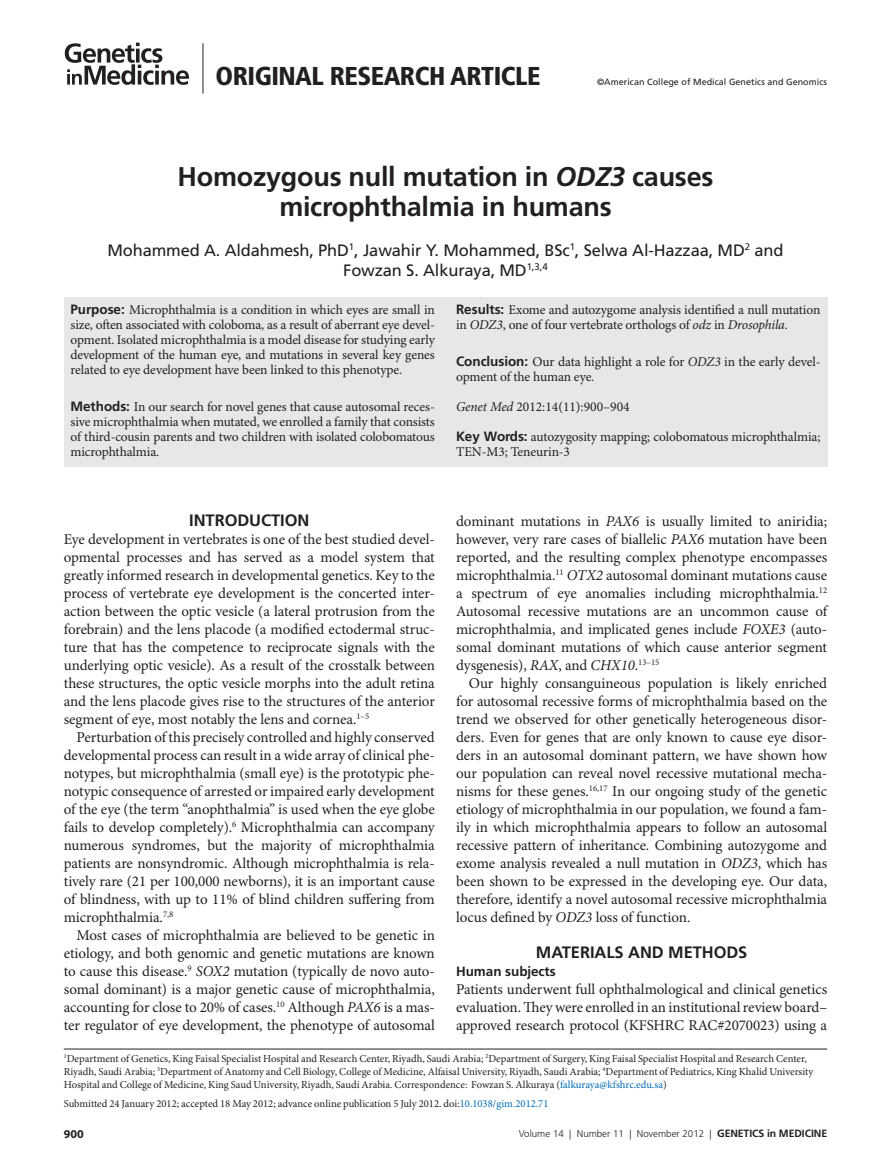
<style>
.page{position:relative;width:891px;height:1175px;background:#fff}
.page>*{position:absolute;margin:0;border:0;box-sizing:border-box;transform-origin:0 0}
.t1{font:700 27px/30px "Frutiger LT Pro";letter-spacing:-.01em;color:#231f20;text-align:center}
.t2{font:900 condensed 25.8px "Frutiger LT Pro";letter-spacing:-.02em;color:#231f20}
.t3{font:16.5px/19.8px "Frutiger LT Pro";letter-spacing:-.01em;color:#231f20;text-align:center}
.t4{font:700 16.5px "Frutiger LT Pro";letter-spacing:-.005em;color:#231f20}
.t5{font:15px/18px "Minion Pro";letter-spacing:-.01em;color:#231f20;text-align:justify}
.t6{font:13.5px/15px "Minion Pro";letter-spacing:-.01em;color:#231f20}
.t7{font:700 13.5px "Frutiger LT Pro";letter-spacing:-.005em;color:#231f20}
.t8{font:700 12px "Myriad Pro";color:#231f20}
.t9{font:10.65px/12.9px "Minion Pro";color:#231f20}
.t10{font:300 9.75px "Frutiger LT Pro";color:#231f20}
.t11{font:9px "Frutiger LT Pro";letter-spacing:.005em;color:#231f20}
.s1{font-style:italic}
.s2{font-family:"Frutiger LT Pro";font-weight:700}
.s3{color:#006cb3}
.s4{font-weight:700;font-size:10.5px}
</style>
<div class="page">
<hr style="left:203px;top:43px;width:1px;height:51px;background:#231f20">
<svg style="left:65px;top:43px;width:124px;height:42px"></svg>
<div style="left:64px;top:297px;width:763px;height:170px;background:#e6e7e9"></div>
<hr style="left:64px;top:1048px;width:763px;height:1px;background:#231f20">
<h2 class="t2" style="left:216px;top:60px;width:326px">ORIGINAL RESEARCH ARTICLE</h2>
<p class="t11" style="left:597px;top:76px;width:231px">©American College of Medical Genetics and Genomics</p>
<h1 class="t1" style="left:178px;top:162px;width:537px">Homozygous null mutation in <span class="s1">ODZ3</span> causes microphthalmia in humans</h1>
<p class="t3" style="left:108px;top:240px;width:677px">Mohammed A. Aldahmesh, PhD<sup>1</sup>, Jawahir Y. Mohammed, BSc<sup>1</sup>, Selwa Al-Hazzaa, MD<sup>2</sup> and<br>Fowzan S. Alkuraya, MD<sup>1,3,4</sup></p>
<p class="t6" style="left:71px;top:303px;width:366px;text-align:justify"><span class="s2">Purpose:</span> Microphthalmia is a condition in which eyes are small in size, often associated with coloboma, as a result of aberrant eye devel&shy;opment. Isolated microphthalmia is a model disease for studying early development of the human eye, and mutations in several key genes related to eye development have been linked to this phenotype.</p>
<p class="t6" style="left:71px;top:400px;width:366px;text-align:justify"><span class="s2">M ethods:</span> In our search for novel genes that cause autosomal reces&shy;sive microphthalmia when mutated, we enrolled a family that consists of third-cousin parents and two children with isolated colobomatous microphthalmia.</p>
<p class="t6" style="left:456px;top:303px;width:366px"><span class="s2">Results:</span> Exome and autozygome analysis identified a null mutation in <span class="s1">ODZ3</span>, one of four vertebrate orthologs of <span class="s1">odz</span> in <span class="s1">Drosophila</span>.</p>
<p class="t6" style="left:456px;top:354px;width:366px"><span class="s2">Conclusion:</span> Our data highlight a role for <span class="s1">ODZ3</span> in the early devel&shy;opment of the human eye.</p>
<p class="t6" style="left:456px;top:399px;width:175px"><span class="s1">Genet Med</span> 2012:14(11):900–904</p>
<p class="t6" style="left:456px;top:429px;width:366px"><span class="s2">Key Words:</span> autozygosity mapping; colobomatous microphthalmia;<br>TEN-M3; Teneurin-3</p>
<p class="t4" style="left:189px;top:510px;width:119px">INTRODUCTION</p>
<p class="t5" style="left:64px;top:530px;width:373px">Eye development in vertebrates is one of the best studied devel&shy;opmental processes and has served as a model system that greatly informed research in developmental genetics. Key to the process of vertebrate eye development is the concerted inter&shy;action between the optic vesicle (a lateral protrusion from the forebrain) and the lens placode (a modified ectodermal struc&shy;ture that has the competence to reciprocate signals with the underlying optic vesicle). As a result of the crosstalk between these structures, the optic vesicle morphs into the adult retina and the lens placode gives rise to the structures of the anterior segment of eye, most notably the lens and cornea.<sup>1–5</sup></p>
<p class="t5" style="left:64px;top:728px;width:373px;text-indent:13px">Perturbation of this precisely controlled and highly conserved developmental process can result in a wide array of clinical phe&shy;notypes, but microphthalmia (small eye) is the prototypic phe&shy;notypic consequence of arrested or impaired early development of the eye (the term “anophthalmia” is used when the eye globe fails to develop completely).<sup>6</sup> Microphthalmia can accompany numerous syndromes, but the majority of microphthalmia patients are nonsyndromic. Although microphthalmia is rela&shy;tively rare (21 per 100,000 newborns), it is an important cause of blindness, with up to 11% of blind children suffering from microphthalmia.<sup>7,8</sup></p>
<p class="t5" style="left:64px;top:926px;width:373px;text-indent:13px">Most cases of microphthalmia are believed to be genetic in etiology, and both genomic and genetic mutations are known to cause this disease.<sup>9</sup> <span class="s1">SOX2</span> mutation (typically de novo auto&shy;somal dominant) is a major genetic cause of microphthalmia, accounting for close to 20% of cases.<sup>10</sup> Although <span class="s1">PAX6</span> is a mas&shy;ter regulator of eye development, the phenotype of autosomal</p>
<p class="t5" style="left:456px;top:512px;width:373px">dominant mutations in <span class="s1">PAX6</span> is usually limited to aniridia; however, very rare cases of biallelic <span class="s1">PAX6</span> mutation have been reported, and the resulting complex phenotype encompasses microphthalmia.<sup>11</sup> <span class="s1">OTX2</span> autosomal dominant mutations cause a spectrum of eye anomalies including microphthalmia.<sup>12<br></sup>Autosomal recessive mutations are an uncommon cause of microphthalmia, and implicated genes include <span class="s1">FOXE3</span> (auto&shy;somal dominant mutations of which cause anterior segment dysgenesis), <span class="s1">RAX</span>, and <span class="s1">CHX10</span>.<sup>13–15</sup></p>
<p class="t5" style="left:456px;top:674px;width:373px;text-indent:13px">Our highly consanguineous population is likely enriched for autosomal recessive forms of microphthalmia based on the trend we observed for other genetically heterogeneous disor&shy;ders. Even for genes that are only known to cause eye disor&shy;ders in an autosomal dominant pattern, we have shown how our population can reveal novel recessive mutational mecha&shy;nisms for these genes.<sup>16,17</sup> In our ongoing study of the genetic etiology of microphthalmia in our population, we found a fam&shy;ily in which microphthalmia appears to follow an autosomal recessive pattern of inheritance. Combining autozygome and exome analysis revealed a null mutation in <span class="s1">ODZ3</span>, which has been shown to be expressed in the developing eye. Our data, therefore, identify a novel autosomal recessive microphthalmia locus defined by <span class="s1">ODZ3</span> loss of function.</p>
<p class="t4" style="left:536px;top:942px;width:145px">MATE RIALS AND MET</p>
<p class="t4" style="left:702px;top:942px;width:36px">HODS</p>
<p class="t7" style="left:456px;top:963px;width:101px">Human subjects</p>
<p class="t5" style="left:456px;top:980px;width:373px">Patients underwent full ophthalmological and clinical genetics evaluation. They were enrolled in an institutional review board– approved research protocol (KFSHRC RAC#2070023) using a</p>
<p class="t9" style="left:64px;top:1052px;width:751px"><sup>1</sup>Department of Genetics, King Faisal Specialist Hospital and Research Center, Riyadh, Saudi Arabia; <sup>2</sup>Department of Surgery, King Faisal Specialist Hospital and Research Center,<br>Riyadh, Saudi Arabia; <sup>3</sup>Department of Anatomy and Cell Biology, College of Medicine, Alfaisal University, Riyadh, Saudi Arabia; <sup>4</sup>Department of Pediatrics, King Khalid University<br>Hospital and College of Medicine, King Saud University, Riyadh, Saudi Arabia. Correspondence: Fowzan S. Alkuraya (<span class="s3">falkuraya@kfshrc.edu.sa</span>)</p>
<p class="t9" style="left:64px;top:1097px;width:486px">Submitted 24 January 2012; accepted 18 May 2012; advance online publication 5 July 2012. doi:<span class="s3">10.1038/gim.2012.71</span></p>
<p class="t8" style="left:64px;top:1126px;width:21px">900</p>
<p class="t10" style="left:519px;top:1128px;width:310px">Volume 14 | Number 11 | November 2012 | <span class="s4">Genetics in medicine</span></p>
</div>
